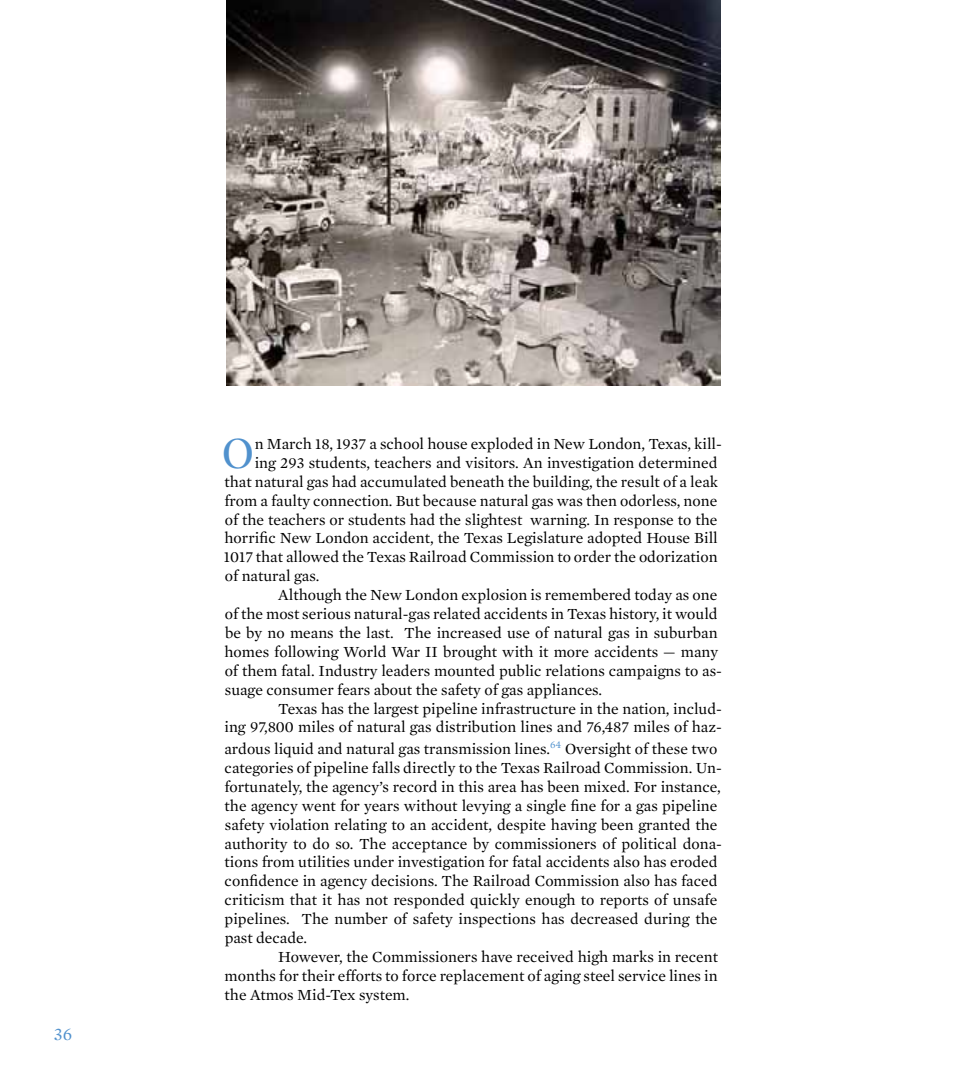
<style>
.page{position:relative;width:972px;height:1080px;background:#fff}
.page>*{position:absolute;margin:0;border:0;box-sizing:border-box;transform-origin:0 0}
.t1{font:45.45px "Mercury Text G1 Roman";color:#5091cd}
.t2{font:18px "Mercury Text G1 Roman SC";color:#5091cd}
.t3{font:15.75px/18.9px "Mercury Text G1 Roman";color:#000}
</style>
<div class="page">
<img style="left:227px;top:0;width:494px;height:385px">
<p class="t2" style="left:54px;top:1023px;width:20px">36</p>
<h1 class="t1" style="left:222px;top:426px;width:34px">O</h1>
<p class="t3" style="left:255px;top:434px;width:469px">n March 18, 1937 a school house exploded in New London, Texas, kill-</p>
<p class="t3" style="left:255px;top:453px;width:464px">ing 293 students, teachers and visitors. An investigation determined</p>
<p class="t3" style="left:225px;top:472px;width:495px">that natural gas had accumulated beneath the building, the result of a leak</p>
<p class="t3" style="left:224px;top:491px;width:494px">from a faulty connection. But because natural gas was then odorless, none</p>
<p class="t3" style="left:225px;top:510px;width:494px">of the teachers or students had the slightest warning. In response to the</p>
<p class="t3" style="left:225px;top:529px;width:495px">horrific New London accident, the Texas Legislature adopted House Bill</p>
<p class="t3" style="left:224px;top:548px;width:495px">1017 that allowed the Texas Railroad Commission to order the odorization</p>
<p class="t3" style="left:225px;top:567px;width:96px">of natural gas.</p>
<p class="t3" style="left:278px;top:586px;width:441px">Although the New London explosion is remembered today as one</p>
<p class="t3" style="left:225px;top:604px;width:494px">of the most serious natural-gas related accidents in Texas history, it would</p>
<p class="t3" style="left:225px;top:623px;width:494px">be by no means the last. The increased use of natural gas in suburban</p>
<p class="t3" style="left:225px;top:642px;width:495px">homes following World War II brought with it more accidents — many</p>
<p class="t3" style="left:225px;top:661px;width:499px">of them fatal. Industry leaders mounted public relations campaigns to as-</p>
<p class="t3" style="left:225px;top:680px;width:379px">suage consumer fears about the safety of gas appliances.</p>
<p class="t3" style="left:278px;top:699px;width:445px">Texas has the largest pipeline infrastructure in the nation, includ-</p>
<p class="t3" style="left:225px;top:718px;width:499px">ing 97,800 miles of natural gas distribution lines and 76,487 miles of haz-</p>
<p class="t3" style="left:224px;top:739px;width:499px">ardous liquid and natural gas transmission lines.<sup>64</sup> Oversight of these two categories of pipeline falls directly to the Texas Railroad Commission. Un&shy;fortunately, the agency’s record in this area has been mixed. For instance, the agency went for years without levying a single fine for a gas pipeline safety violation relating to an accident, despite having been granted the authority to do so. The acceptance by commissioners of political dona&shy;tions from utilities under investigation for fatal accidents also has eroded confidence in agency decisions. The Railroad Commission also has faced criticism that it has not responded quickly enough to reports of unsafe pipelines. The number of safety inspections has decreased during the past decade.</p>
<p class="t3" style="left:225px;top:947px;width:495px;text-align:justify;text-indent:54px">However, the Commissioners have received high marks in recent months for their efforts to force replacement of aging steel service lines in the Atmos Mid-Tex system.</p>
</div>
